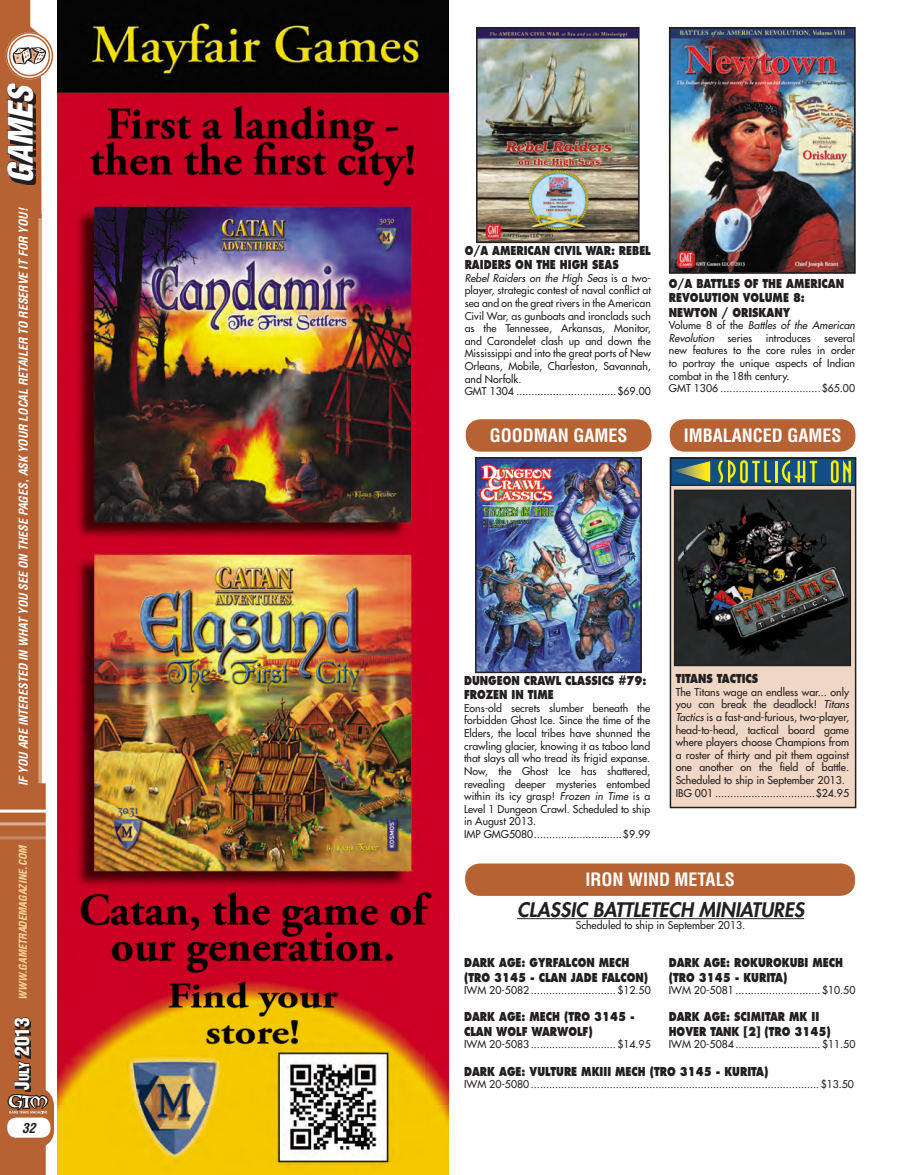
<style>
.page{position:relative;width:905px;height:1175px;background:#fff}
.page>*{position:absolute;margin:0;border:0;box-sizing:border-box;transform-origin:0 0}
.t1{font:italic 900 condensed 33.15px "Helvetica";color:#fff}
.t2{font:italic 800 19.5px "Futura";color:#231f20}
.t3{font:900 condensed 19.5px "Helvetica";color:#fff}
.t4{font:700 condensed 18px "Helvetica";color:#fff}
.t5{font:italic 700 condensed 13.5px "Helvetica";color:#231f20}
.t6{font:800 12px/14.4px "Futura";color:#231f20;scale:.8 1}
.t7{font:italic 700 condensed 12px "Helvetica";color:#fff}
.t8{font:10.5px/12.6px "Futura";color:#231f20}
.t9{font:italic 10.5px/12.6px "Futura";color:#231f20}
.t10{font:italic 700 condensed 10.5px "Helvetica";color:#fed8a4}
.s1{font-size:13.65px}
.s2{font-style:italic}
.s3{font-style:normal}
</style>
<div class="page">
<svg style="left:0;top:0;width:54px;height:1174px;fill:#b76233"></svg>
<svg style="left:8px;top:34px;width:43px;height:43px"></svg>
<div style="left:6px;top:32px;width:47px;height:47px;border:4px solid #fff;border-radius:50%"></div>
<div style="left:6px;top:32px;width:47px;height:47px;border:1px solid #b76233;border-radius:50%"></div>
<div style="left:9px;top:35px;width:41px;height:41px;border:1px solid #b76233;border-radius:50%"></div>
<hr style="left:0;top:809px;width:48px;height:3px;background:#fff">
<hr style="left:0;top:822px;width:46px;height:3px;background:#fff">
<hr style="left:0;top:836px;width:48px;height:3px;background:#fff">
<div style="left:7px;top:1117px;width:43px;height:20px;background:#fff;border-radius:9px"></div>
<svg style="left:9px;top:87px;width:27px;height:98px"></svg>
<svg style="left:7px;top:83px;width:27px;height:99px;background:#513325"></svg>
<svg style="left:13px;top:47px;width:33px;height:17px"></svg>
<svg style="left:8px;top:1017px;width:41px;height:96px;background:#966145"></svg>
<img style="left:479px;top:30px;width:157px;height:210px">
<div style="left:476px;top:27px;width:163px;height:216px;border:2px solid #231f20"></div>
<img style="left:672px;top:30px;width:180px;height:241px">
<div style="left:669px;top:27px;width:186px;height:247px;border:2px solid #231f20"></div>
<img style="left:478px;top:460px;width:160px;height:210px">
<div style="left:475px;top:457px;width:166px;height:216px;border:2px solid #231f20"></div>
<hr style="left:517px;top:918px;width:287px;height:1px;background:#231f20">
<div style="left:465px;top:419px;width:186px;height:32px;background:#b76233;border-radius:15px"></div>
<div style="left:669px;top:419px;width:186px;height:32px;background:#b76233;border-radius:15px"></div>
<div style="left:670px;top:458px;width:185px;height:349px;background:#efd6c5"></div>
<div style="left:670px;top:458px;width:185px;height:27px;background:#114f84"></div>
<svg style="left:718px;top:460px;width:52px;height:23px"></svg>
<hr style="left:775px;top:461px;width:2px;height:21px;background:#fff101">
<svg style="left:781px;top:460px;width:36px;height:23px"></svg>
<svg style="left:830px;top:460px;width:20px;height:23px"></svg>
<svg style="left:674px;top:461px;width:36px;height:21px"></svg>
<div style="left:669px;top:457px;width:187px;height:351px;border:2px solid #231f20"></div>
<img style="left:676px;top:491px;width:173px;height:173px">
<div style="left:674px;top:489px;width:177px;height:177px;border:1px solid #231f20"></div>
<div style="left:465px;top:863px;width:390px;height:32px;background:#b76233;border-radius:15px"></div>
<img style="left:58px;top:0;width:390px;height:1174px">
<h1 class="t1" style="left:0;top:183px;width:101px;rotate:-90deg">GAMES</h1>
<p class="t7" style="left:16px;top:786px;width:579px;rotate:-90deg">If you are interested in what you see on these pages, ask your local retailer to reserve it for you!</p>
<p class="t10" style="left:16px;top:999px;width:156px;rotate:-90deg">www.gametrademagazine.com</p>
<h2 class="t3" style="left:10px;top:1089px;width:74px;rotate:-90deg">J<span class="s1">uly</span> 2013</h2>
<p class="t5" style="left:22px;top:1119px;width:15px">32</p>
<p class="t6" style="left:464px;top:243px;width:234px">O/A AMERICAN CIVIL WAR: REBEL<br>RAIDERS ON THE HIGH SEAS</p>
<p class="t8" style="left:464px;top:272px;width:188px"><span class="s2">Rebel Raiders on the High Seas</span> is a two&shy;player, strategic contest of naval conflict at sea and on the great rivers in the American Civil War, as gunboats and ironclads such as the Tennessee, Arkansas, Monitor, and Carondelet clash up and down the Mississippi and into the great ports of New Orleans, Mobile, Charleston, Savannah, and Norfolk.<br>GMT 1304 .................................$69.00</p>
<p class="t6" style="left:669px;top:276px;width:220px">O/A BATTLES OF THE AMERICAN<br>REVOLUTION VOLUME 8:<br>NEWTON / ORISKANY</p>
<p class="t9" style="left:669px;top:319px;width:188px"><span class="s3">Volume 8 of the</span> Battles of the American<br>Revolution</p>
<p class="t8" style="left:669px;top:332px;width:188px;text-indent:155px">several new features to the core rules in order to portray the unique aspects of Indian combat in the 18th century.<br>GMT 1306 .................................$65.00</p>
<p class="t8" style="left:727px;top:332px;width:26px">series</p>
<p class="t8" style="left:765px;top:332px;width:47px">introduces</p>
<h3 class="t4" style="left:490px;top:424px;width:139px">GOODMAN GAMES</h3>
<h3 class="t4" style="left:683px;top:424px;width:159px">IMBALANCED GAMES</h3>
<p class="t6" style="left:464px;top:673px;width:229px">DUNGEON CRAWL CLASSICS #79:<br>FROZEN IN TIME</p>
<p class="t8" style="left:464px;top:701px;width:188px">Eons-old secrets slumber beneath the forbidden Ghost Ice. Since the time of the Elders, the local tribes have shunned the crawling glacier, knowing it as taboo land that slays all who tread its frigid expanse.<br>Now, the Ghost Ice has shattered, revealing deeper mysteries entombed within its icy grasp! <span class="s2">Frozen in Time</span> is a Level 1 Dungeon Crawl. Scheduled to ship in August 2013.<br>IMP GMG5080.............................$9.99</p>
<p class="t6" style="left:675px;top:671px;width:104px">TITANS TACTICS</p>
<p class="t8" style="left:675px;top:685px;width:175px">The Titans wage an endless war... only you can break the deadlock! <span class="s2">Titans Tactics</span> is a fast-and-furious, two-player, head-to-head, tactical board game where players choose Champions from a roster of thirty and pit them against one another on the field of battle.<br>Scheduled to ship in September 2013.<br>IBG 001 .................................$24.95</p>
<h3 class="t4" style="left:585px;top:868px;width:151px">IRON WIND METALS</h3>
<h2 class="t2" style="left:517px;top:897px;width:289px">CLASSIC BATTLETECH MINIATURES</h2>
<p class="t8" style="left:576px;top:919px;width:171px">Scheduled to ship in September 2013.</p>
<p class="t6" style="left:464px;top:955px;width:231px">DARK AGE: GYRFALCON MECH (TRO 3145 - CLAN JADE FALCON)</p>
<p class="t8" style="left:464px;top:984px;width:188px">IWM 20-5082 ............................$12.50</p>
<p class="t6" style="left:464px;top:1009px;width:215px">DARK AGE: MECH (TRO 3145 -<br>CLAN WOLF WARWOLF)</p>
<p class="t8" style="left:464px;top:1038px;width:188px">IWM 20-5083 ............................$14.95</p>
<p class="t6" style="left:668px;top:955px;width:219px">DARK AGE: ROKUROKUBI MECH (TRO 3145 - KURITA)</p>
<p class="t8" style="left:668px;top:984px;width:188px">IWM 20-5081 ............................$10.50</p>
<p class="t6" style="left:668px;top:1009px;width:204px">DARK AGE: SCIMITAR MK II<br>HOVER TANK [2] (TRO 3145)</p>
<p class="t8" style="left:668px;top:1038px;width:188px">IWM 20-5084 ............................$11.50</p>
<p class="t6" style="left:464px;top:1064px;width:382px">DARK AGE: VULTURE MKIII MECH (TRO 3145 - KURITA)</p>
<p class="t8" style="left:464px;top:1078px;width:391px">IWM 20-5080 ...............................................................................................$13.50</p>
</div>
